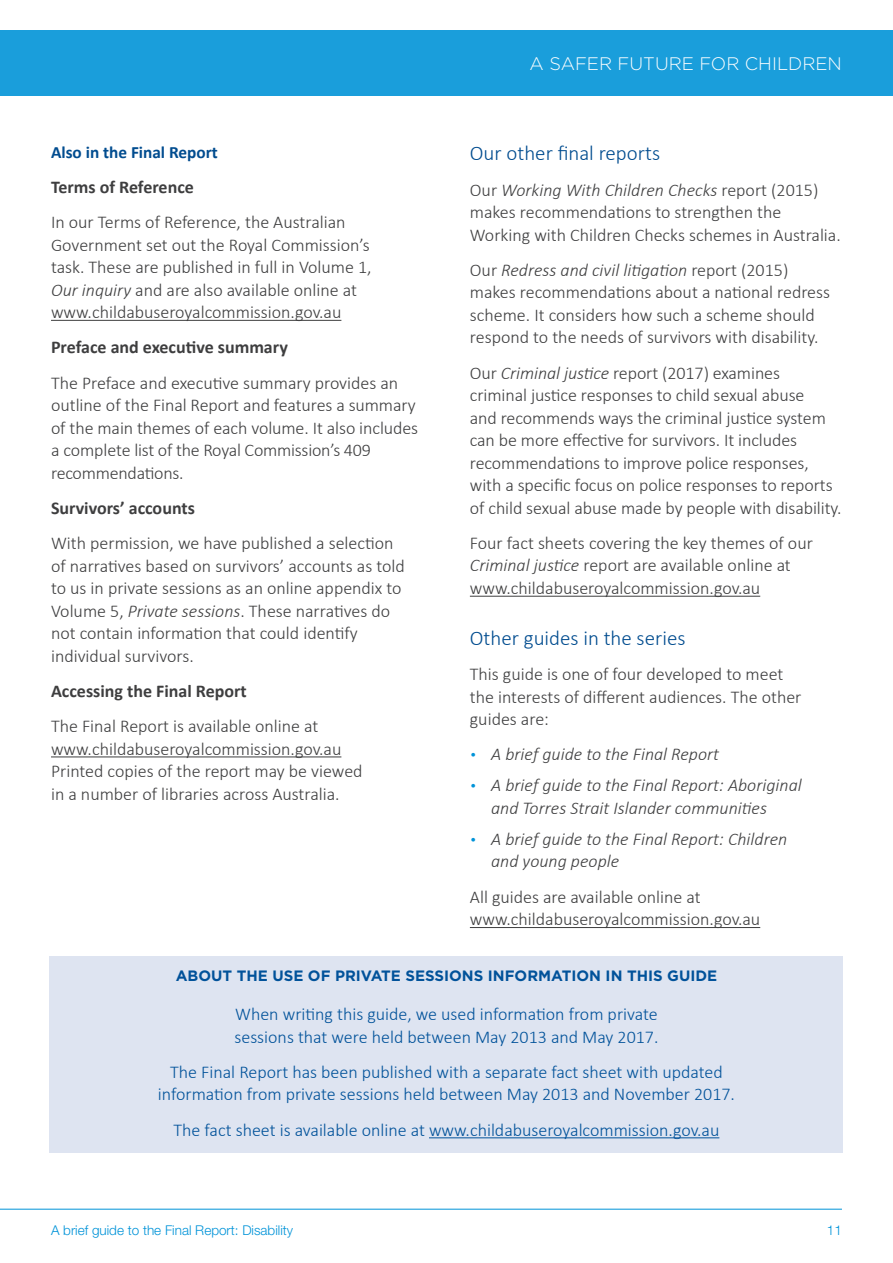
<style>
.page{position:relative;width:893px;height:1263px;background:#fff}
.page>*{position:absolute;margin:0;border:0;box-sizing:border-box;transform-origin:0 0}
.HEADING_4{font:300 21px "Calibri";color:#014c8f}
.t1{font:300 18.15px "Gotham";color:#fff}
.BODY{font:300 18px/22.5px "Calibri";color:#3e3e3f}
.BODY-2{font:300 18px/22.5px "Calibri";color:#01529a}
.t2{font:italic 300 18px/22.5px "Calibri";color:#3e3e3f}
.BODY-3{font:700 18px "Calibri";color:#3e3e3f}
.HEADING_5{font:700 17.25px "Calibri";color:#014c8f}
.INFOGRAPHIC_HEADING{font:700 15px "Gotham";color:#01529a}
.t3{font:300 13.5px "Helvetica Neue LT Pro";color:#0093d8}
.s1{font-style:italic}
.s2{font-family:"Gotham";font-style:normal;font-size:15px;color:#0093d8}
</style>
<div class="page">
<hr style="left:0;top:1209px;width:842px;height:1px;background:#0093d8">
<hr style="left:51px;top:320px;width:290px;height:1px;background:#3e3e3f">
<hr style="left:51px;top:756px;width:290px;height:1px;background:#3e3e3f">
<hr style="left:470px;top:596px;width:290px;height:1px;background:#3e3e3f">
<hr style="left:470px;top:927px;width:290px;height:1px;background:#3e3e3f">
<div style="left:50px;top:956px;width:793px;height:196px;background:#dee4f1"></div>
<hr style="left:429px;top:1137px;width:290px;height:1px;background:#01529a">
<div style="left:0;top:30px;width:893px;height:66px;background:#1a9edb"></div>
<p class="HEADING_5" style="left:51px;top:141px;width:168px">Also in the Final Report</p>
<p class="BODY-3" style="left:51px;top:176px;width:144px">Terms of Reference</p>
<p class="BODY" style="left:51px;top:210px;width:322px">In our Terms of Reference, the Australian Government set out the Royal Commission’s task. These are published in full in Volume 1, <span class="s1">Our inquiry</span> and are also available online at www.childabuseroyalcommission.gov.au</p>
<p class="BODY-3" style="left:51px;top:336px;width:238px">Preface and executive summary</p>
<p class="BODY" style="left:51px;top:370px;width:369px">The Preface and executive summary provides an outline of the Final Report and features a summary of the main themes of each volume. It also includes a complete list of the Royal Commission’s 409 recommendations.</p>
<p class="BODY-3" style="left:51px;top:497px;width:145px">Survivors’ accounts</p>
<p class="BODY" style="left:51px;top:531px;width:355px">With permission, we have published a selection of narratives based on survivors’ accounts as told to us in private sessions as an online appendix to Volume 5, <span class="s1">Private sessions</span>. These narratives do not contain information that could identify individual survivors.</p>
<p class="BODY-3" style="left:51px;top:680px;width:197px">Accessing the Final Report</p>
<p class="BODY" style="left:51px;top:714px;width:313px">The Final Report is available online at www.childabuseroyalcommission.gov.au Printed copies of the report may be viewed in a number of libraries across Australia.</p>
<p class="t1" style="left:530px;top:52px;width:314px">A SAFER FUTURE FOR CHILDREN</p>
<p class="HEADING_4" style="left:470px;top:140px;width:192px">Our other final reports</p>
<p class="BODY" style="left:470px;top:178px;width:372px">Our <span class="s1">Working With Children Checks</span> report (2015) makes recommendations to strengthen the<br>Working with Children Checks schemes in Australia.</p>
<p class="BODY" style="left:470px;top:258px;width:362px">Our <span class="s1">Redress and civil litigation</span> report (2015) makes recommendations about a national redress scheme. It considers how such a scheme should respond to the needs of survivors with disability.</p>
<p class="BODY" style="left:470px;top:361px;width:373px">Our <span class="s1">Criminal justice</span> report (2017) examines criminal justice responses to child sexual abuse<br>and recommends ways the criminal justice system can be more effective for survivors. It includes recommendations to improve police responses, with a specific focus on police responses to reports of child sexual abuse made by people with disability.</p>
<p class="BODY" style="left:470px;top:531px;width:345px">Four fact sheets covering the key themes of our<br><span class="s1">Criminal justice</span> report are available online at www.childabuseroyalcommission.gov.au</p>
<p class="HEADING_4" style="left:470px;top:625px;width:217px">Other guides in the series</p>
<p class="BODY" style="left:470px;top:662px;width:333px">This guide is one of four developed to meet the interests of different audiences. The other guides are:</p>
<p class="t2" style="left:470px;top:743px;width:251px"><span class="s2">•</span> A brief guide to the Final Report</p>
<p class="t2" style="left:491px;top:774px;width:312px;text-indent:-21px"><span class="s2">•</span> A brief guide to the Final Report: Aboriginal and Torres Strait Islander communities</p>
<p class="t2" style="left:491px;top:827px;width:298px;text-indent:-21px"><span class="s2">•</span> A brief guide to the Final Report: Children and young people</p>
<p class="BODY" style="left:470px;top:885px;width:292px">All guides are available online at www.childabuseroyalcommission.gov.au</p>
<p class="INFOGRAPHIC_HEADING" style="left:176px;top:965px;width:543px">ABOUT THE USE OF PRIVATE SESSIONS INFORMATION IN THIS GUIDE</p>
<p class="BODY-2" style="left:234px;top:1002px;width:425px">When writing this guide, we used information from private sessions that were held between May 2013 and May 2017.</p>
<p class="BODY-2" style="left:158px;top:1060px;width:579px;text-align:center">The Final Report has been published with a separate fact sheet with updated information from private sessions held between May 2013 and November 2017.</p>
<p class="BODY-2" style="left:174px;top:1117px;width:547px">The fact sheet is available online at www.childabuseroyalcommission.gov.au</p>
<p class="t3" style="left:51px;top:1222px;width:244px">A brief guide to the Final Report: Disability</p>
<p class="t3" style="left:827px;top:1222px;width:17px">11</p>
</div>
